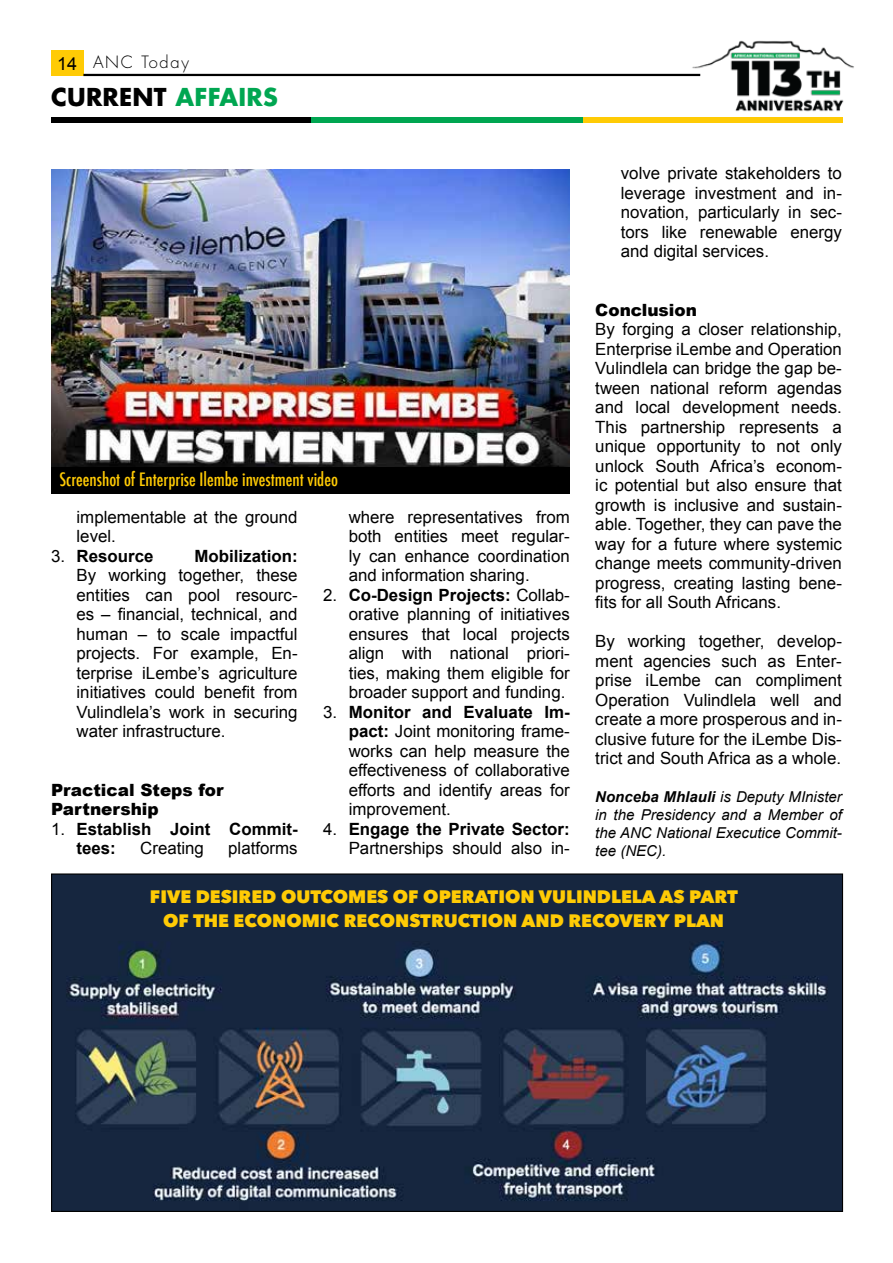
<style>
.page{position:relative;width:893px;height:1263px;background:#fff}
.page>*{position:absolute;margin:0;border:0;box-sizing:border-box;transform-origin:0 0}
.t1{font:700 24px "Futura Std";letter-spacing:.01em;color:#000}
.t2{font:800 18px/24px "Avenir Next";color:#ffcb05;text-align:center}
.t3{font:500 condensed 18px "Futura";color:#ffcb05}
.t4{font:16.8px/19.5px "Arial";color:#000;text-align:justify}
.t5{font:700 16.8px/19.5px "Arial";color:#000}
.t6{font:900 16.8px/19.5px "Arial";color:#000}
.t7{font:300 16.5px "Futura Std";letter-spacing:.1em;color:#000}
.t8{font:italic 15px/18px "Arial";color:#000;text-align:justify}
.s1{font-family:"Arial";font-weight:400;font-size:18px}
.s2{color:#00a651}
.s3{font-weight:700}
.s4{font-weight:400}
</style>
<div class="page">
<div style="left:51px;top:51px;width:32px;height:25px;background:#ffcb05"></div>
<div style="left:51px;top:117px;width:260px;height:6px;background:#000"></div>
<div style="left:311px;top:117px;width:272px;height:6px;background:#00a651"></div>
<div style="left:583px;top:117px;width:260px;height:6px;background:#ffcb05"></div>
<hr style="left:83px;top:74px;width:617px;height:2px;background:#000">
<img style="left:685px;top:40px;width:169px;height:72px">
<img style="left:51px;top:169px;width:519px;height:298px">
<div style="left:51px;top:467px;width:519px;height:27px;background:#000"></div>
<img style="left:53px;top:875px;width:788px;height:335px">
<p class="t7" style="left:57px;top:52px;width:133px"><span class="s1">14</span> ANC Today</p>
<h1 class="t1" style="left:51px;top:81px;width:228px">CURRENT <span class="s2">AFFAIRS</span></h1>
<p class="t4" style="left:621px;top:164px;width:223px">volve private stakeholders to leverage investment and in&shy;novation, particularly in sec&shy;tors like renewable energy and digital services.</p>
<p class="t6" style="left:595px;top:299px;width:103px">Conclusion</p>
<p class="t4" style="left:595px;top:320px;width:248px">By forging a closer relationship, Enterprise iLembe and Operation Vulindlela can bridge the gap be&shy;tween national reform agendas and local development needs.<br>This partnership represents a unique opportunity to not only unlock South Africa’s econom&shy;ic potential but also ensure that growth is inclusive and sustain&shy;able. Together, they can pave the way for a future where systemic change meets community-driven progress, creating lasting bene&shy;fits for all South Africans.</p>
<p class="t4" style="left:595px;top:632px;width:248px">By working together, develop&shy;ment agencies such as Enter&shy;prise iLembe can compliment Operation Vulindlela well and create a more prosperous and in&shy;clusive future for the iLembe Dis&shy;trict and South Africa as a whole.</p>
<p class="t8" style="left:595px;top:788px;width:248px"><span class="s3">Nonceba Mhlauli</span> is Deputy MInister in the Presidency and a Member of the ANC National Executice Commit&shy;tee (NEC).</p>
<p class="t2" style="left:150px;top:885px;width:589px">FIVE DESIRED OUTCOMES OF OPERATION VULINDLELA AS PART<br>OF THE ECONOMIC RECONSTRUCTION AND RECOVERY PLAN</p>
<p class="t3" style="left:60px;top:468px;width:280px">Screenshot of Enterprise Ilembe investment video</p>
<p class="t4" style="left:349px;top:507px;width:223px">where representatives from both entities meet regular&shy;ly can enhance coordination and information sharing.</p>
<p class="t4" style="left:349px;top:585px;width:223px;text-indent:-26px">2. <span class="s3">Co-Design Projects:</span> Collab&shy;orative planning of initiatives ensures that local projects align with national priori&shy;ties, making them eligible for broader support and funding.</p>
<p class="t4" style="left:349px;top:702px;width:223px;text-indent:-26px">3. <span class="s3">Monitor and Evaluate Im&shy;pact:</span> Joint monitoring frame&shy;works can help measure the effectiveness of collaborative efforts and identify areas for improvement.</p>
<p class="t4" style="left:323px;top:819px;width:248px;text-align:right">4. <span class="s3">Engage the Private Sector:<br></span>Partnerships should also in-</p>
<p class="t4" style="left:77px;top:507px;width:223px">implementable at the ground level.</p>
<p class="t5" style="left:51px;top:546px;width:104px"><span class="s4">3.</span> Resource</p>
<p class="t5" style="left:195px;top:546px;width:105px">Mobilization:</p>
<p class="t4" style="left:77px;top:566px;width:223px">By working together, these entities can pool resourc&shy;es – financial, technical, and human – to scale impactful projects. For example, En&shy;terprise iLembe’s agriculture initiatives could benefit from Vulindlela’s work in securing water infrastructure.</p>
<p class="t6" style="left:51px;top:779px;width:174px">Practical Steps for<br>Partnership</p>
<p class="t5" style="left:77px;top:819px;width:223px;text-indent:-26px"><span class="s4">1.</span> Establish Joint Commit&shy;tees:</p>
<p class="t4" style="left:140px;top:839px;width:65px">Creating</p>
<p class="t4" style="left:228px;top:839px;width:71px">platforms</p>
</div>
